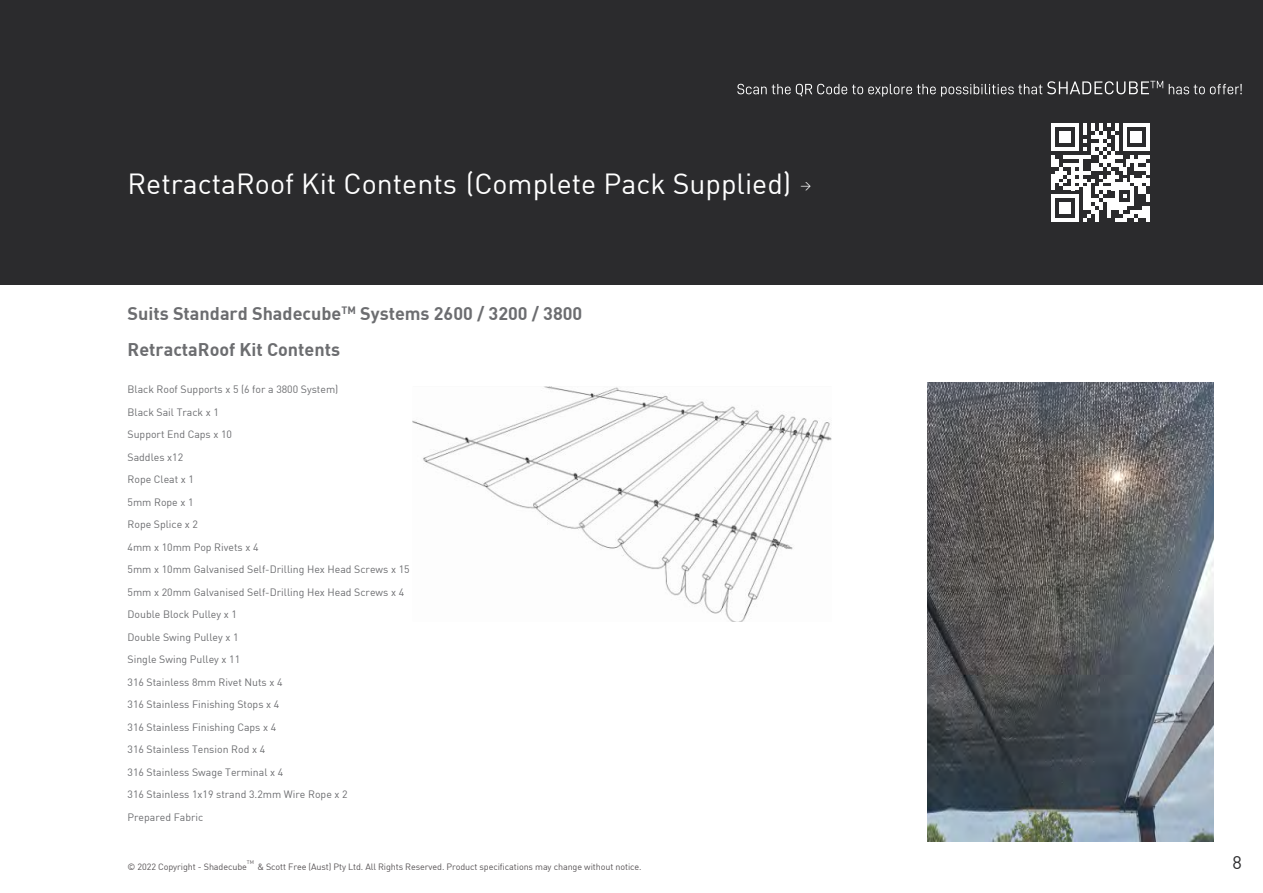
<style>
.page{position:relative;width:1263px;height:893px;background:#fff}
.page>*{position:absolute;margin:0;border:0;box-sizing:border-box;transform-origin:0 0}
.t1{font:28.5px "DIN";color:#fff}
.t2{font:700 18px "DIN";color:#6c6d70}
.t3{font:18px "DIN";color:#2b2b2d}
.t4{font:10.5px "DIN";color:#6c6d70}
.t5{font:10.5px "DIN";color:#fff}
.t6{font:9px "DIN";letter-spacing:-.01em;color:#585456}
.t7{font:5.25px "DIN";color:#585456}
</style>
<div class="page">
<img style="left:414px;top:388px;width:416px;height:233px">
<div style="left:0;top:0;width:1263px;height:285px;background:#2b2b2d"></div>
<img style="left:927px;top:383px;width:286px;height:459px">
<svg style="left:1051px;top:123px;width:99px;height:99px"></svg>
<svg style="left:1169px;top:84px;width:73px;height:10px"></svg>
<svg style="left:737px;top:81px;width:426px;height:16px"></svg>
<p class="t1" style="left:128px;top:171px;width:665px">RetractaRoof Kit Contents (Complete Pack Supplied)</p>
<p class="t5" style="left:800px;top:181px;width:12px">&gt;</p>
<p class="t2" style="left:128px;top:304px;width:456px">Suits Standard Shadecube<sup>TM</sup> Systems 2600 / 3200 / 3800</p>
<p class="t2" style="left:128px;top:340px;width:214px">RetractaRoof Kit Contents</p>
<p class="t4" style="left:128px;top:385px;width:212px">Black Roof Supports x 5 (6 for a 3800 System)</p>
<p class="t4" style="left:128px;top:407px;width:93px">Black Sail Track x 1</p>
<p class="t4" style="left:128px;top:430px;width:106px">Support End Caps x 10</p>
<p class="t4" style="left:128px;top:452px;width:57px">Saddles x12</p>
<p class="t4" style="left:128px;top:475px;width:68px">Rope Cleat x 1</p>
<p class="t4" style="left:128px;top:497px;width:68px">5mm Rope x 1</p>
<p class="t4" style="left:128px;top:520px;width:72px">Rope Splice x 2</p>
<p class="t4" style="left:128px;top:542px;width:132px">4mm x 10mm Pop Rivets x 4</p>
<p class="t4" style="left:128px;top:565px;width:284px">5mm x 10mm Galvanised Self-Drilling Hex Head Screws x 15</p>
<p class="t4" style="left:128px;top:587px;width:278px">5mm x 20mm Galvanised Self-Drilling Hex Head Screws x 4</p>
<p class="t4" style="left:128px;top:610px;width:111px">Double Block Pulley x 1</p>
<p class="t4" style="left:128px;top:632px;width:112px">Double Swing Pulley x 1</p>
<p class="t4" style="left:128px;top:655px;width:114px">Single Swing Pulley x 11</p>
<p class="t4" style="left:128px;top:677px;width:156px">316 Stainless 8mm Rivet Nuts x 4</p>
<p class="t4" style="left:128px;top:700px;width:153px">316 Stainless Finishing Stops x 4</p>
<p class="t4" style="left:128px;top:722px;width:150px">316 Stainless Finishing Caps x 4</p>
<p class="t4" style="left:128px;top:745px;width:139px">316 Stainless Tension Rod x 4</p>
<p class="t4" style="left:128px;top:767px;width:157px">316 Stainless Swage Terminal x 4</p>
<p class="t4" style="left:128px;top:790px;width:222px">316 Stainless 1x19 strand 3.2mm Wire Rope x 2</p>
<p class="t4" style="left:128px;top:812px;width:77px">Prepared Fabric</p>
<p class="t6" style="left:257px;top:863px;width:386px">&amp; Scott Free (Aust) Pty Ltd. All Rights Reserved. Product specifications may change without notice.</p>
<p class="t3" style="left:1232px;top:854px;width:11px">8</p>
<p class="t7" style="left:247px;top:860px;width:9px">TM</p>
<p class="t6" style="left:128px;top:863px;width:121px">© 2022 Copyright - Shadecube</p>
</div>
